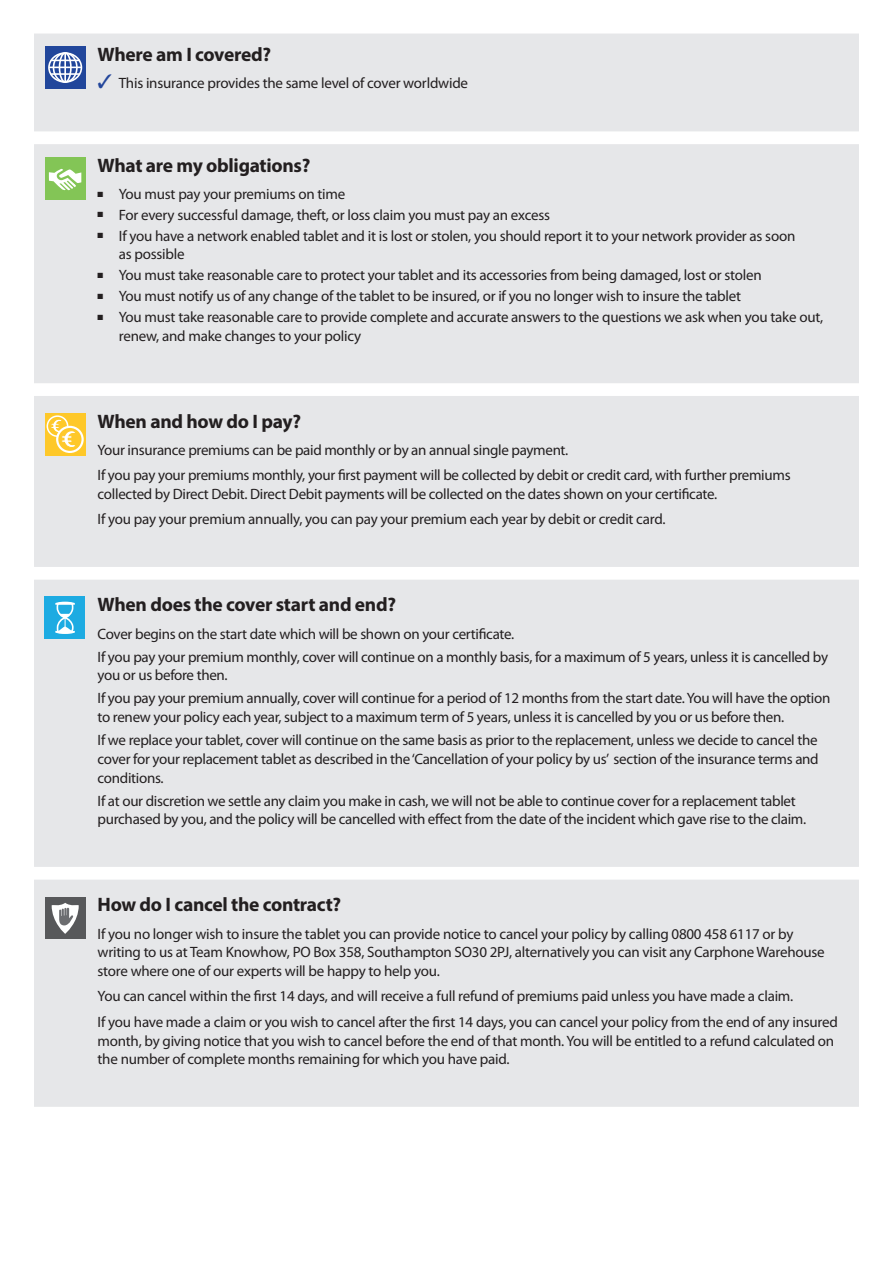
<style>
.page{position:relative;width:893px;height:1263px;background:#fff}
.page>*{position:absolute;margin:0;border:0;box-sizing:border-box;transform-origin:0 0}
.Cover_subhead{font:700 19.5px "Myriad Pro";letter-spacing:-.015em;color:#231f20}
.Main_obligations_bul{font:15px/18.8px "Myriad Pro";letter-spacing:-.015em;color:#231f20}
.Covered_bullets{font:15px/18.8px "Myriad Pro";letter-spacing:-.02em;color:#231f20}
.s1{color:#23469b}
</style>
<div class="page">
<div style="left:34px;top:34px;width:825px;height:1073px;background:#e6e7e9"></div>
<svg style="left:45px;top:46px;width:41px;height:43px"></svg>
<div style="left:48px;top:52px;width:34px;height:31px;border:2px solid #fff;border-radius:50%"></div>
<div style="left:53px;top:52px;width:25px;height:31px;border:2px solid #fff;border-radius:50%"></div>
<div style="left:59px;top:52px;width:13px;height:31px;border:2px solid #fff;border-radius:50%"></div>
<hr style="left:64px;top:53px;width:2px;height:30px;background:#fff">
<svg style="left:51px;top:60px;width:29px;height:1px"></svg>
<hr style="left:51px;top:73px;width:29px;height:2px;background:#fff">
<hr style="left:49px;top:67px;width:32px;height:1px;background:#fff">
<div style="left:45px;top:157px;width:41px;height:42px;background:#83c556"></div>
<svg style="left:49px;top:168px;width:33px;height:23px"></svg>
<div style="left:45px;top:413px;width:40px;height:42px;background:#fec829"></div>
<div style="left:47px;top:415px;width:21px;height:22px;border:2px solid #fff;border-radius:50%"></div>
<svg style="left:57px;top:427px;width:26px;height:25px"></svg>
<div style="left:56px;top:426px;width:28px;height:27px;border:2px solid #fff;border-radius:50%"></div>
<svg style="left:50px;top:419px;width:26px;height:29px"></svg>
<div style="left:45px;top:597px;width:40px;height:42px;background:#1dabe2"></div>
<svg style="left:55px;top:602px;width:20px;height:32px"></svg>
<div style="left:45px;top:897px;width:41px;height:41px;background:#57585a"></div>
<svg style="left:52px;top:903px;width:27px;height:31px"></svg>
<p class="Cover_subhead" style="left:98px;top:42px;width:175px">Where am I covered?</p>
<p class="Main_obligations_bul" style="left:98px;top:74px;width:372px"><span class="s1">✓</span> This insurance provides the same level of cover worldwide</p>
<p class="Cover_subhead" style="left:98px;top:152px;width:214px">What are my obligations?</p>
<p class="Main_obligations_bul" style="left:98px;top:184px;width:249px">■ You must pay your premiums on time</p>
<p class="Main_obligations_bul" style="left:98px;top:205px;width:454px">■ For every successful damage, theft, or loss claim you must pay an excess</p>
<p class="Main_obligations_bul" style="left:119px;top:226px;width:678px;text-indent:-21px">■ If you have a network enabled tablet and it is lost or stolen, you should report it to your network provider as soon as possible</p>
<p class="Main_obligations_bul" style="left:98px;top:266px;width:666px">■ You must take reasonable care to protect your tablet and its accessories from being damaged, lost or stolen</p>
<p class="Main_obligations_bul" style="left:98px;top:286px;width:645px">■ You must notify us of any change of the tablet to be insured, or if you no longer wish to insure the tablet</p>
<p class="Main_obligations_bul" style="left:119px;top:307px;width:706px;text-indent:-21px">■ You must take reasonable care to provide complete and accurate answers to the questions we ask when you take out, renew, and make changes to your policy</p>
<p class="Cover_subhead" style="left:98px;top:408px;width:205px">When and how do I pay?</p>
<p class="Main_obligations_bul" style="left:98px;top:440px;width:472px">Your insurance premiums can be paid monthly or by an annual single payment.</p>
<p class="Main_obligations_bul" style="left:98px;top:466px;width:694px">If you pay your premiums monthly, your first payment will be collected by debit or credit card, with further premiums collected by Direct Debit. Direct Debit payments will be collected on the dates shown on your certificate.</p>
<p class="Main_obligations_bul" style="left:98px;top:510px;width:569px">If you pay your premium annually, you can pay your premium each year by debit or credit card.</p>
<p class="Cover_subhead" style="left:98px;top:592px;width:300px">When does the cover start and end?</p>
<p class="Covered_bullets" style="left:98px;top:624px;width:418px">Cover begins on the start date which will be shown on your certificate.</p>
<p class="Covered_bullets" style="left:98px;top:647px;width:732px">If you pay your premium monthly, cover will continue on a monthly basis, for a maximum of 5 years, unless it is cancelled by you or us before then.</p>
<p class="Covered_bullets" style="left:98px;top:689px;width:734px">If you pay your premium annually, cover will continue for a period of 12 months from the start date. You will have the option to renew your policy each year, subject to a maximum term of 5 years, unless it is cancelled by you or us before then.</p>
<p class="Covered_bullets" style="left:98px;top:730px;width:723px;text-align:justify">If we replace your tablet, cover will continue on the same basis as prior to the replacement, unless we decide to cancel the cover for your replacement tablet as described in the ‘Cancellation of your policy by us’ section of the insurance terms and conditions.</p>
<p class="Covered_bullets" style="left:98px;top:791px;width:710px">If at our discretion we settle any claim you make in cash, we will not be able to continue cover for a replacement tablet purchased by you, and the policy will be cancelled with effect from the date of the incident which gave rise to the claim.</p>
<p class="Cover_subhead" style="left:98px;top:892px;width:245px">How do I cancel the contract?</p>
<p class="Main_obligations_bul" style="left:98px;top:924px;width:729px">If you no longer wish to insure the tablet you can provide notice to cancel your policy by calling 0800 458 6117 or by writing to us at Team Knowhow, PO Box 358, Southampton SO30 2PJ, alternatively you can visit any Carphone Warehouse store where one of our experts will be happy to help you.</p>
<p class="Main_obligations_bul" style="left:98px;top:987px;width:697px">You can cancel within the first 14 days, and will receive a full refund of premiums paid unless you have made a claim.</p>
<p class="Main_obligations_bul" style="left:98px;top:1012px;width:742px">If you have made a claim or you wish to cancel after the first 14 days, you can cancel your policy from the end of any insured month, by giving notice that you wish to cancel before the end of that month. You will be entitled to a refund calculated on the number of complete months remaining for which you have paid.</p>
</div>
